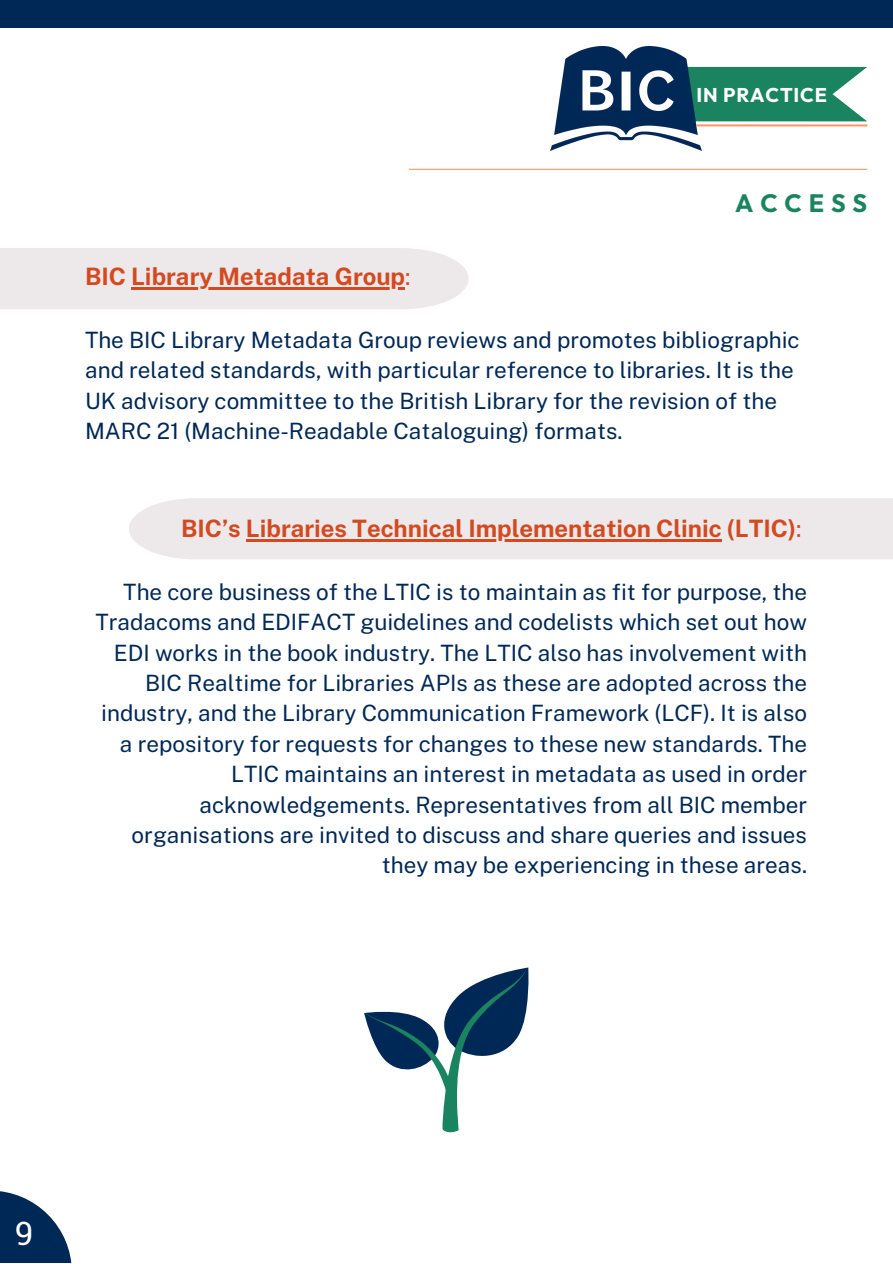
<style>
.page{position:relative;width:893px;height:1264px;background:#fff}
.page>*{position:absolute;margin:0;border:0;box-sizing:border-box;transform-origin:0 0}
.t1{font:32.25px "Roboto Slab";color:#fff}
.t2{font:700 25.05px "Outfit";letter-spacing:.275em;color:#19845f}
.t3{font:700 24px "Public Sans";color:#d34a20}
.t4{font:22.5px/30.3px "Public Sans";color:#002856}
.t5{font:700 19.8px "Outfit";letter-spacing:.04em;color:#fff}
.s1{font-weight:400}
</style>
<div class="page">
<svg style="left:701px;top:67px;width:165px;height:60px;background:#3c9676"></svg>
<img style="left:551px;top:46px;width:150px;height:105px">
<hr style="left:696px;top:124px;width:171px;height:2px;background:#fe9365">
<svg style="left:0;top:1191px;width:72px;height:71px"></svg>
<div style="left:0;top:0;width:892px;height:28px;background:#002856"></div>
<hr style="left:409px;top:169px;width:458px;height:1px;background:#fe9365">
<div style="left:0;top:248px;width:468px;height:61px;background:#ede8ea"></div>
<div style="left:129px;top:498px;width:763px;height:61px;background:#ede8ea"></div>
<hr style="left:131px;top:287px;width:274px;height:2px;background:#d34a20">
<hr style="left:246px;top:539px;width:475px;height:2px;background:#d34a20">
<svg style="left:364px;top:967px;width:164px;height:165px"></svg>
<p class="t5" style="left:696px;top:82px;width:132px">IN PRACTICE</p>
<p class="t3" style="left:85px;top:262px;width:327px">BIC Library Metadata Group<span class="s1">:</span></p>
<p class="t2" style="left:735px;top:186px;width:133px">ACCESS</p>
<p class="t4" style="left:85px;top:325px;width:716px">The BIC Library Metadata Group reviews and promotes bibliographic and related standards, with particular reference to libraries. It is the UK advisory committee to the British Library for the revision of the MARC 21 (Machine-Readable Cataloguing) formats.</p>
<p class="t3" style="left:181px;top:514px;width:622px">BIC’s Libraries Technical Implementation Clinic (LTIC)<span class="s1">:</span></p>
<p class="t4" style="left:95px;top:576px;width:713px;text-align:right">The core business of the LTIC is to maintain as fit for purpose, the Tradacoms and EDIFACT guidelines and codelists which set out how EDI works in the book industry. The LTIC also has involvement with BIC Realtime for Libraries APIs as these are adopted across the industry, and the Library Communication Framework (LCF). It is also a repository for requests for changes to these new standards. The LTIC maintains an interest in metadata as used in order acknowledgements. Representatives from all BIC member organisations are invited to discuss and share queries and issues they may be experiencing in these areas.</p>
<p class="t1" style="left:15px;top:1211px;width:20px">9</p>
</div>
